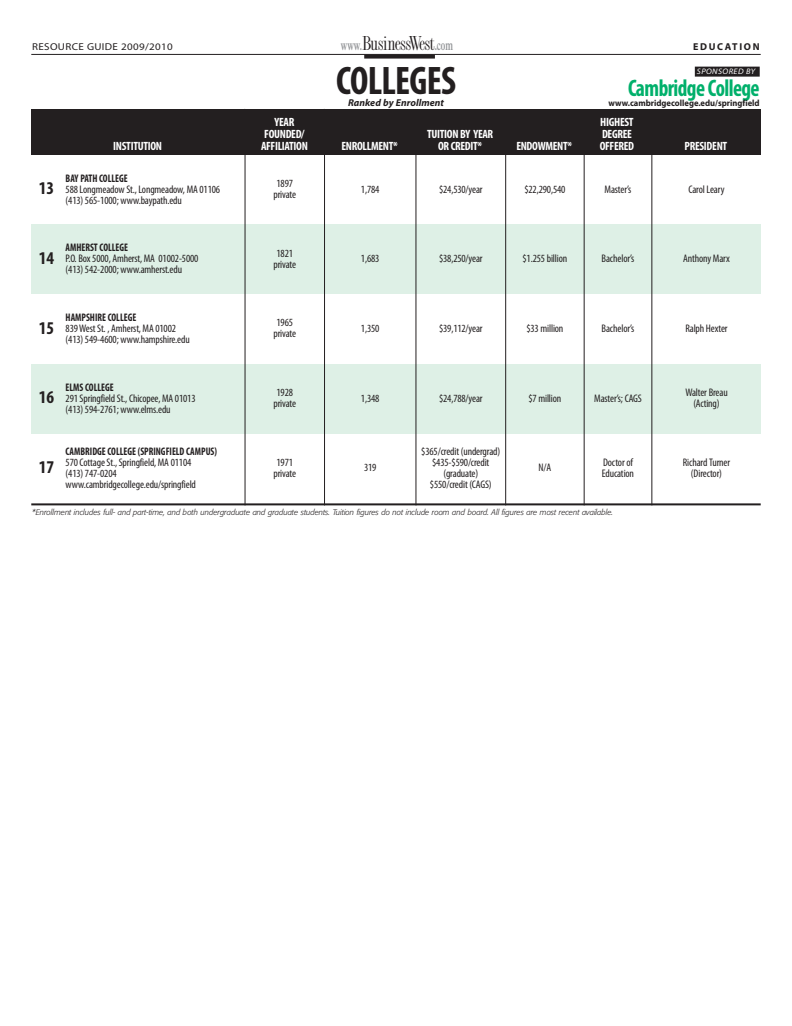
<style>
.page{position:relative;width:792px;height:1026px;background:#fff}
.page>*{position:absolute;margin:0;border:0;box-sizing:border-box;transform-origin:0 0}
.t1{font:700 condensed 40px "Myriad Pro";letter-spacing:-.015em;color:#231f20;scale:.95 1}
.t2{font:700 condensed 24px "Myriad Pro";letter-spacing:-.025em;color:#00b06b;scale:.9 1}
.t3{font:21px "Fashion Compressed Plain";letter-spacing:-.035em;color:#231f20}
.t4{font:700 condensed 18px "Myriad Pro";color:#231f20}
.t5{font:700 condensed 12px/12px "Myriad Pro";letter-spacing:-.025em;color:#fff;text-align:center}
.t6{font:condensed 11px/11px "Myriad Pro";letter-spacing:-.01em;color:#231f20}
.t7{font:700 condensed 11px "Myriad Pro";color:#231f20;scale:.9 1}
.t8{font:10px "Myriad Pro";letter-spacing:.03em;color:#231f20;scale:1.1 1}
.t9{font:italic 700 10px "Myriad Pro";letter-spacing:.005em;color:#231f20}
.t10{font:700 10px "Myriad Pro";letter-spacing:.165em;color:#231f20}
.t11{font:700 9px "Myriad Pro";color:#231f20;scale:.95 1}
.t12{font:italic 300 8px "Formata";letter-spacing:-.005em;color:#231f20}
.t13{font:italic 8px "Myriad Pro";letter-spacing:.05em;color:#fff;scale:1.07 1}
.s1{font-family:"Times";font-weight:600;font-size:14px;color:#939598}
.s2{color:#231f20}
</style>
<div class="page">
<hr style="left:31px;top:54px;width:730px;height:1px;background:#231f20">
<svg style="left:364px;top:55px;width:71px;height:4px"></svg>
<div style="left:31px;top:225px;width:31px;height:69px;background:#def0e6"></div>
<div style="left:62px;top:225px;width:183px;height:69px;background:#def0e6"></div>
<div style="left:245px;top:225px;width:80px;height:69px;background:#def0e6"></div>
<div style="left:325px;top:225px;width:91px;height:69px;background:#def0e6"></div>
<div style="left:416px;top:225px;width:90px;height:69px;background:#def0e6"></div>
<div style="left:506px;top:225px;width:78px;height:69px;background:#def0e6"></div>
<div style="left:584px;top:225px;width:68px;height:69px;background:#def0e6"></div>
<div style="left:652px;top:225px;width:109px;height:69px;background:#def0e6"></div>
<div style="left:31px;top:364px;width:31px;height:70px;background:#def0e6"></div>
<div style="left:62px;top:364px;width:183px;height:70px;background:#def0e6"></div>
<div style="left:245px;top:364px;width:80px;height:70px;background:#def0e6"></div>
<div style="left:325px;top:364px;width:91px;height:70px;background:#def0e6"></div>
<div style="left:416px;top:364px;width:90px;height:70px;background:#def0e6"></div>
<div style="left:506px;top:364px;width:78px;height:70px;background:#def0e6"></div>
<div style="left:584px;top:364px;width:68px;height:70px;background:#def0e6"></div>
<div style="left:652px;top:364px;width:109px;height:70px;background:#def0e6"></div>
<hr style="left:245px;top:155px;width:1px;height:350px;background:#231f20">
<hr style="left:324px;top:155px;width:1px;height:350px;background:#231f20">
<hr style="left:415px;top:155px;width:1px;height:350px;background:#231f20">
<hr style="left:505px;top:155px;width:1px;height:350px;background:#231f20">
<hr style="left:584px;top:155px;width:1px;height:350px;background:#231f20">
<hr style="left:651px;top:155px;width:1px;height:350px;background:#231f20">
<hr style="left:31px;top:503px;width:730px;height:2px;background:#231f20">
<div style="left:31px;top:109px;width:214px;height:45px;background:#231f20"></div>
<div style="left:245px;top:109px;width:79px;height:45px;background:#231f20"></div>
<div style="left:324px;top:109px;width:90px;height:45px;background:#231f20"></div>
<div style="left:414px;top:109px;width:92px;height:45px;background:#231f20"></div>
<div style="left:506px;top:109px;width:77px;height:45px;background:#231f20"></div>
<div style="left:583px;top:109px;width:68px;height:45px;background:#231f20"></div>
<div style="left:651px;top:109px;width:110px;height:45px;background:#231f20"></div>
<div style="left:695px;top:67px;width:65px;height:10px;background:#231f20"></div>
<p class="t8" style="left:32px;top:43px;width:129px">RESOURCE GUIDE 2009/2010</p>
<h3 class="t3" style="left:341px;top:35px;width:114px"><span class="s1">www.</span>BusinessWest<span class="s1">.com</span></h3>
<p class="t10" style="left:693px;top:43px;width:68px">EDUCATION</p>
<h3 class="t4" style="left:39px;top:182px;width:17px">13</h3>
<p class="t5" style="left:113px;top:141px;width:50px">INSTITUTION</p>
<p class="t5" style="left:261px;top:117px;width:48px">YEAR<br>FOUNDED/<br>AFFILIATION</p>
<h1 class="t1" style="left:336px;top:66px;width:128px">COLLEGES</h1>
<p class="t9" style="left:348px;top:99px;width:97px">Ranked by Enrollment</p>
<p class="t5" style="left:341px;top:141px;width:58px">ENROLLMENT*</p>
<p class="t5" style="left:427px;top:129px;width:68px">TUITION BY YEAR<br>OR CREDIT*</p>
<p class="t5" style="left:516px;top:141px;width:57px">ENDOWMENT*</p>
<p class="t13" style="left:697px;top:68px;width:60px">SPONSORED BY <span class="s2">.</span></p>
<h2 class="t2" style="left:628px;top:79px;width:148px">Cambridge College</h2>
<p class="t11" style="left:608px;top:99px;width:161px">www.cambridgecollege.edu/springfield</p>
<p class="t5" style="left:600px;top:117px;width:36px;text-align:left">HIGHEST<br>DEGREE<br>OFFERED</p>
<p class="t5" style="left:685px;top:141px;width:44px">PRESIDENT</p>
<p class="t7" style="left:66px;top:174px;width:71px">BAY PATH COLLEGE</p>
<p class="t6" style="left:66px;top:185px;width:156px">588 Longmeadow St., Longmeadow, MA 01106 (413) 565-1000; www.baypath.edu</p>
<p class="t6" style="left:273px;top:179px;width:24px">1897 private</p>
<p class="t6" style="left:361px;top:185px;width:20px">1,784</p>
<p class="t6" style="left:439px;top:185px;width:45px">$24,530/year</p>
<p class="t6" style="left:524px;top:185px;width:43px">$22,290,540</p>
<p class="t6" style="left:605px;top:185px;width:28px">Master’s</p>
<p class="t6" style="left:689px;top:185px;width:37px">Carol Leary</p>
<h3 class="t4" style="left:39px;top:251px;width:17px">14</h3>
<p class="t7" style="left:66px;top:243px;width:71px">AMHERST COLLEGE</p>
<p class="t6" style="left:66px;top:254px;width:134px">P.O. Box 5000, Amherst, MA 01002-5000 (413) 542-2000; www.amherst.edu</p>
<p class="t6" style="left:273px;top:249px;width:24px">1821 private</p>
<p class="t6" style="left:361px;top:254px;width:20px">1,683</p>
<p class="t6" style="left:439px;top:254px;width:45px">$38,250/year</p>
<p class="t6" style="left:523px;top:254px;width:46px">$1.255 billion</p>
<p class="t6" style="left:602px;top:254px;width:34px">Bachelor’s</p>
<p class="t6" style="left:683px;top:254px;width:48px">Anthony Marx</p>
<h3 class="t4" style="left:39px;top:321px;width:17px">15</h3>
<p class="t7" style="left:66px;top:313px;width:80px">HAMPSHIRE COLLEGE</p>
<p class="t6" style="left:66px;top:324px;width:126px">839 West St. , Amherst, MA 01002 (413) 549-4600; www.hampshire.edu</p>
<p class="t6" style="left:273px;top:318px;width:24px">1965 private</p>
<p class="t6" style="left:361px;top:324px;width:20px">1,350</p>
<p class="t6" style="left:439px;top:324px;width:45px">$39,112/year</p>
<p class="t6" style="left:526px;top:324px;width:39px">$33 million</p>
<p class="t6" style="left:602px;top:324px;width:34px">Bachelor’s</p>
<p class="t6" style="left:685px;top:324px;width:44px">Ralph Hexter</p>
<h3 class="t4" style="left:39px;top:391px;width:17px">16</h3>
<p class="t7" style="left:66px;top:383px;width:55px">ELMS COLLEGE</p>
<p class="t6" style="left:66px;top:394px;width:132px">291 Springfield St., Chicopee, MA 01013 (413) 594-2761; www.elms.edu</p>
<p class="t6" style="left:273px;top:388px;width:24px">1928 private</p>
<p class="t6" style="left:361px;top:394px;width:20px">1,348</p>
<p class="t6" style="left:439px;top:394px;width:45px">$24,788/year</p>
<p class="t6" style="left:528px;top:394px;width:34px">$7 million</p>
<p class="t6" style="left:594px;top:394px;width:49px">Master’s; CAGS</p>
<p class="t6" style="left:685px;top:388px;width:44px;text-align:center">Walter Breau (Acting)</p>
<p class="t6" style="left:421px;top:447px;width:81px;text-align:center">$365/credit (undergrad) $435-$590/credit (graduate)<br>$550/credit (CAGS)</p>
<p class="t7" style="left:66px;top:447px;width:170px">CAMBRIDGE COLLEGE (SPRINGFIELD CAMPUS)</p>
<p class="t6" style="left:66px;top:458px;width:132px">570 Cottage St., Springfield, MA 01104 (413) 747-0204 www.cambridgecollege.edu/springfield</p>
<p class="t6" style="left:273px;top:458px;width:24px">1971 private</p>
<p class="t6" style="left:364px;top:463px;width:14px">319</p>
<p class="t6" style="left:539px;top:463px;width:14px">N/A</p>
<p class="t6" style="left:602px;top:458px;width:34px">Doctor of<br>Education</p>
<p class="t6" style="left:683px;top:458px;width:49px;text-align:center">Richard Turner (Director)</p>
<p class="t12" style="left:32px;top:509px;width:582px">*Enrollment includes full- and part-time, and both undergraduate and graduate students. Tuition figures do not include room and board. All figures are most recent available.</p>
<h3 class="t4" style="left:39px;top:460px;width:17px">17</h3>
</div>
